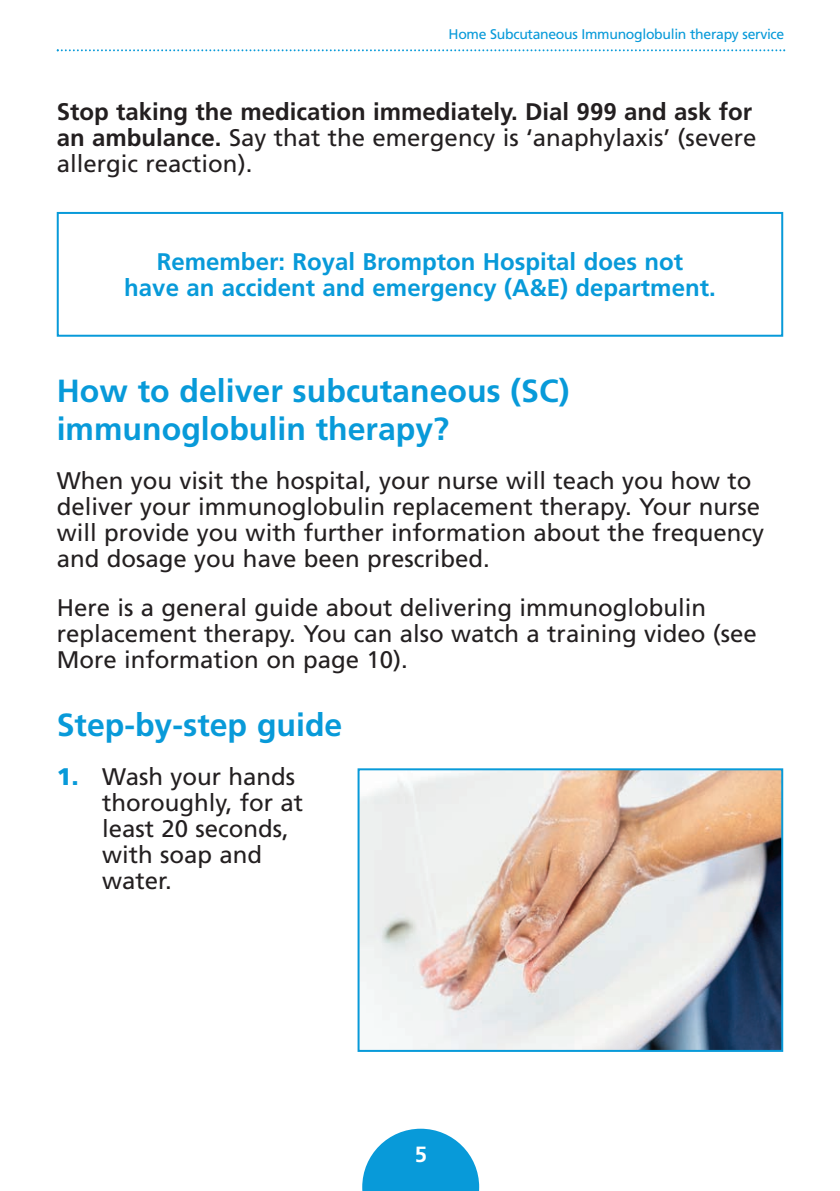
<style>
.page{position:relative;width:840px;height:1191px;background:#fff}
.page>*{position:absolute;margin:0;border:0;box-sizing:border-box;transform-origin:0 0}
.t1{font:700 32px/38.4px "Frutiger";color:#089ad9}
.t2{font:24px/26px "Frutiger";color:#231f20}
.t3{font:700 24px/26px "Frutiger";color:#231f20}
.t4{font:700 24px/26px "Frutiger";color:#089ad9;text-align:center}
.t5{font:700 22px "Frutiger";color:#fff}
.t6{font:14px "Frutiger";letter-spacing:-.02em;color:#089ad9}
.s1{font-weight:400}
.s2{font-weight:900;color:#089ad9}
</style>
<div class="page">
<div style="left:57px;top:212px;width:725px;height:125px;border:2px solid #089ad9"></div>
<svg style="left:362px;top:1128px;width:117px;height:63px"></svg>
<svg style="left:57px;top:49px;width:727px;height:2px"></svg>
<img style="left:360px;top:771px;width:419px;height:278px">
<div style="left:357px;top:768px;width:425px;height:284px;border:2px solid #089ad9"></div>
<p class="t6" style="left:448px;top:28px;width:337px">Home Subcutaneous Immunoglobulin therapy service</p>
<p class="t3" style="left:57px;top:101px;width:700px">Stop taking the medication immediately. Dial 999 and ask for an ambulance. <span class="s1">Say that the emergency is ‘anaphylaxis’ (severe allergic reaction).</span></p>
<p class="t4" style="left:124px;top:250px;width:592px">Remember: Royal Brompton Hospital does not<br>have an accident and emergency (A&amp;E) department.</p>
<h1 class="t1" style="left:57px;top:374px;width:514px">How to deliver subcutaneous (SC) immunoglobulin therapy?</h1>
<p class="t2" style="left:57px;top:469px;width:708px">When you visit the hospital, your nurse will teach you how to deliver your immunoglobulin replacement therapy. Your nurse will provide you with further information about the frequency and dosage you have been prescribed.</p>
<p class="t2" style="left:57px;top:596px;width:701px">Here is a general guide about delivering immunoglobulin replacement therapy. You can also watch a training video (see<br>More information on page 10).</p>
<h1 class="t1" style="left:57px;top:708px;width:287px">Step-by-step guide</h1>
<p class="t2" style="left:102px;top:765px;width:202px;text-indent:-45px"><span class="s2">1.</span> Wash your hands thoroughly, for at least 20 seconds, with soap and water.</p>
<p class="t5" style="left:414px;top:1145px;width:14px">5</p>
</div>
